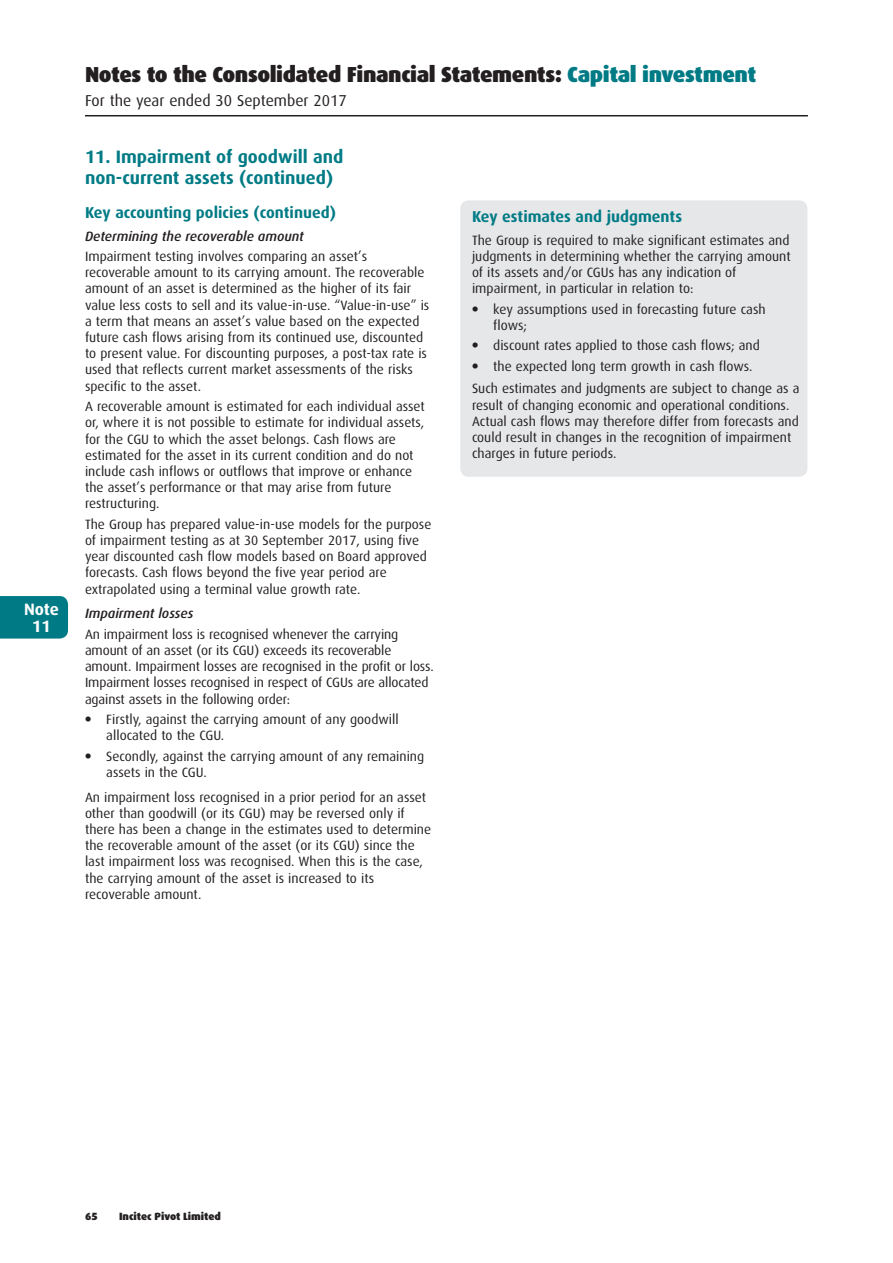
<style>
.page{position:relative;width:893px;height:1263px;background:#fff}
.page>*{position:absolute;margin:0;border:0;box-sizing:border-box;transform-origin:0 0}
.t1{font:900 21.75px "Dax";letter-spacing:-.02em;color:#231f20}
.t2{font:700 18px/21px "Dax";color:#007b85}
.t3{font:700 16.5px/16.5px "Dax";letter-spacing:-.005em;color:#fff;text-align:center}
.t4{font:700 15.75px "Dax";color:#007b85}
.t5{font:15.75px "Dax";color:#231f20}
.t6{font:13.5px/16.2px "Dax";color:#231f20}
.t7{font:italic 500 13.5px "Dax";color:#231f20}
.t8{font:900 10.5px "Dax";color:#231f20}
.s1{color:#007b85}
.s2{font-weight:900}
</style>
<div class="page">
<hr style="left:85px;top:115px;width:723px;height:1px;background:#231f20">
<div style="left:0;top:596px;width:68px;height:43px;background:#007b85"></div>
<div style="left:460px;top:200px;width:347px;height:277px;background:#e6e7e9;border-radius:9px"></div>
<p class="t3" style="left:24px;top:601px;width:36px">Note<br>11</p>
<h1 class="t1" style="left:85px;top:62px;width:673px">Notes to the Consolidated Financial Statements: <span class="s1">Capital investment</span></h1>
<p class="t5" style="left:85px;top:92px;width:263px">For the year ended 30 September 2017</p>
<h2 class="t2" style="left:85px;top:147px;width:260px">11. Impairment of goodwill and non-current assets (continued)</h2>
<p class="t4" style="left:85px;top:204px;width:252px">Key accounting policies (continued)</p>
<p class="t7" style="left:85px;top:228px;width:220px">Determining the recoverable amount</p>
<p class="t6" style="left:85px;top:248px;width:346px">Impairment testing involves comparing an asset’s recoverable amount to its carrying amount. The recoverable amount of an asset is determined as the higher of its fair value less costs to sell and its value-in-use. “Value-in-use” is a term that means an asset’s value based on the expected future cash flows arising from its continued use, discounted to present value. For discounting purposes, a post-tax rate is used that reflects current market assessments of the risks specific to the asset.</p>
<p class="t6" style="left:85px;top:398px;width:341px">A recoverable amount is estimated for each individual asset or, where it is not possible to estimate for individual assets, for the CGU to which the asset belongs. Cash flows are estimated for the asset in its current condition and do not include cash inflows or outflows that improve or enhance the asset’s performance or that may arise from future restructuring.</p>
<p class="t6" style="left:85px;top:516px;width:348px">The Group has prepared value-in-use models for the purpose of impairment testing as at 30 September 2017, using five year discounted cash flow models based on Board approved forecasts. Cash flows beyond the five year period are extrapolated using a terminal value growth rate.</p>
<p class="t7" style="left:85px;top:606px;width:110px">Impairment losses</p>
<p class="t6" style="left:85px;top:626px;width:350px">An impairment loss is recognised whenever the carrying amount of an asset (or its CGU) exceeds its recoverable amount. Impairment losses are recognised in the profit or loss.<br>Impairment losses recognised in respect of CGUs are allocated against assets in the following order:</p>
<p class="t6" style="left:106px;top:711px;width:294px;text-indent:-21px"><span class="s2">•</span> Firstly, against the carrying amount of any goodwill allocated to the CGU.</p>
<p class="t6" style="left:106px;top:748px;width:319px;text-indent:-21px"><span class="s2">•</span> Secondly, against the carrying amount of any remaining assets in the CGU.</p>
<p class="t6" style="left:85px;top:789px;width:348px">An impairment loss recognised in a prior period for an asset other than goodwill (or its CGU) may be reversed only if there has been a change in the estimates used to determine the recoverable amount of the asset (or its CGU) since the last impairment loss was recognised. When this is the case, the carrying amount of the asset is increased to its recoverable amount.</p>
<p class="t4" style="left:472px;top:208px;width:212px">Key estimates and judgments</p>
<p class="t6" style="left:472px;top:232px;width:320px">The Group is required to make significant estimates and judgments in determining whether the carrying amount of its assets and/or CGUs has any indication of impairment, in particular in relation to:</p>
<p class="t6" style="left:493px;top:301px;width:274px;text-indent:-21px"><span class="s2">•</span> key assumptions used in forecasting future cash flows;</p>
<p class="t6" style="left:472px;top:338px;width:289px"><span class="s2">•</span> discount rates applied to those cash flows; and</p>
<p class="t6" style="left:472px;top:355px;width:329px;line-height:22.5px"><span class="s2">•</span> the expected long term growth in cash flows.<br>Such estimates and judgments are subject to change as a</p>
<p class="t6" style="left:472px;top:397px;width:328px">result of changing economic and operational conditions.<br>Actual cash flows may therefore differ from forecasts and could result in changes in the recognition of impairment charges in future periods.</p>
<p class="t8" style="left:85px;top:1210px;width:14px">65</p>
<p class="t8" style="left:119px;top:1210px;width:103px">Incitec Pivot Limited</p>
</div>
